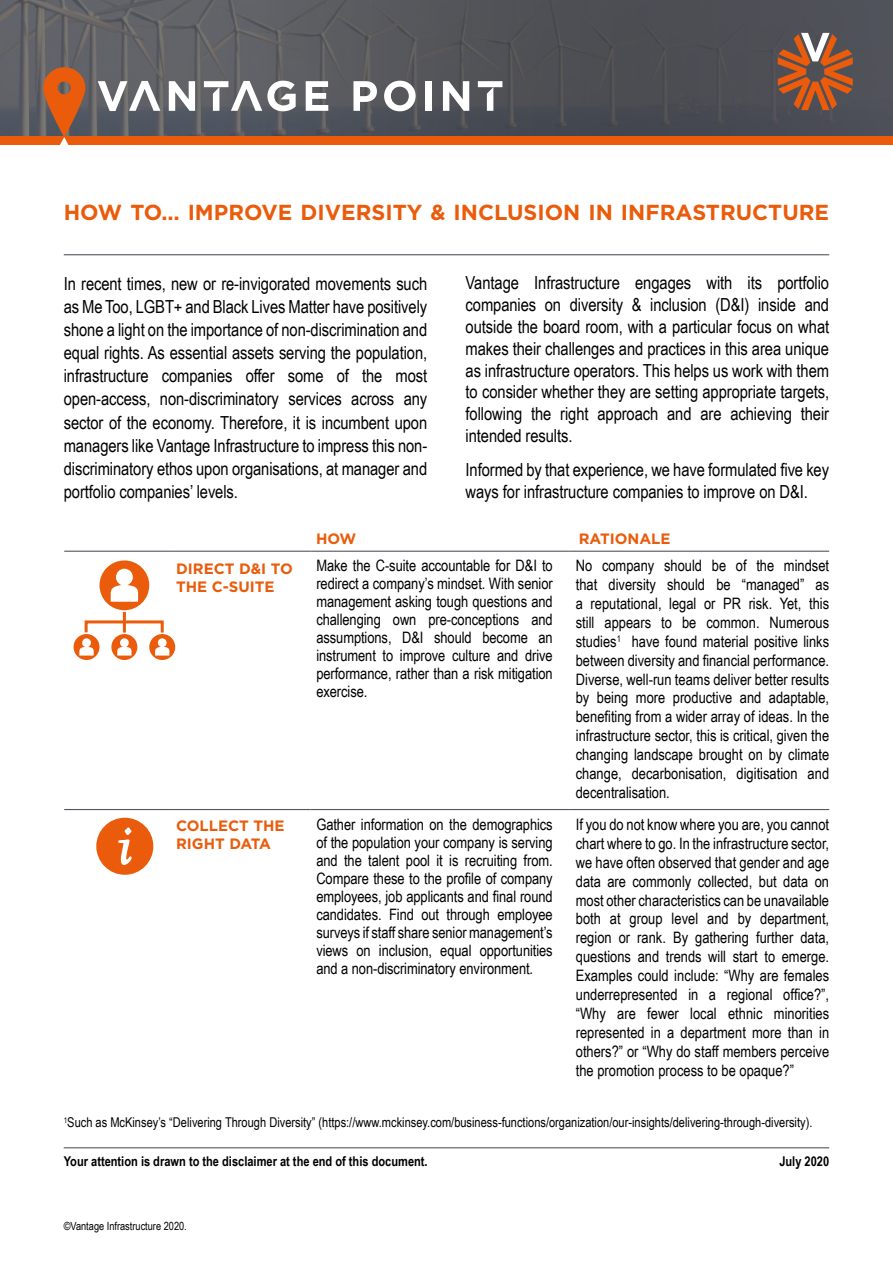
<style>
.page{position:relative;width:893px;height:1263px;background:#fff}
.page>*{position:absolute;margin:0;border:0;box-sizing:border-box;transform-origin:0 0}
.t1{font:700 21.75px "Gotham";color:#ea5b0b}
.t2{font:18px/23.2px "Arial Narrow";letter-spacing:-.005em;color:#000;text-align:justify}
.t3{font:15.75px/18.9px "Arial Narrow";letter-spacing:-.005em;color:#000;text-align:justify}
.t4{font:700 15px/18px "Gotham";color:#ea5b0b}
.t5{font:13.5px "Arial Narrow";color:#000}
.t6{font:700 13.5px "Arial Narrow";color:#000}
.t7{font:11.25px "Arial Narrow";color:#000}
</style>
<div class="page">
<hr style="left:64px;top:1147px;width:765px;height:1px;background:#54565f">
<svg style="left:0;top:0;width:893px;height:137px;background:#646163"></svg>
<div style="left:265px;top:0;width:628px;height:136px;background:linear-gradient(to right,#57585d,#494b52)"></div>
<div style="left:0;top:137px;width:893px;height:8px;background:#ea5b0b"></div>
<svg style="left:778px;top:33px;width:75px;height:77px;background:#975e41"></svg>
<svg style="left:98px;top:81px;width:62px;height:30px"></svg>
<svg style="left:169px;top:81px;width:26px;height:30px"></svg>
<svg style="left:478px;top:81px;width:24px;height:30px"></svg>
<svg style="left:204px;top:81px;width:92px;height:30px"></svg>
<svg style="left:306px;top:81px;width:22px;height:30px"></svg>
<svg style="left:353px;top:81px;width:24px;height:30px"></svg>
<svg style="left:384px;top:81px;width:32px;height:30px"></svg>
<div style="left:425px;top:81px;width:7px;height:30px;background:#fff"></div>
<svg style="left:443px;top:81px;width:26px;height:30px"></svg>
<svg style="left:43px;top:67px;width:42px;height:78px;background:#b75e2d"></svg>
<hr style="left:64px;top:254px;width:765px;height:1px;background:#54565f">
<hr style="left:64px;top:551px;width:106px;height:1px;background:#54565f">
<hr style="left:170px;top:551px;width:140px;height:1px;background:#54565f">
<hr style="left:310px;top:551px;width:260px;height:1px;background:#54565f">
<hr style="left:570px;top:551px;width:259px;height:1px;background:#54565f">
<hr style="left:64px;top:809px;width:106px;height:1px;background:#54565f">
<hr style="left:170px;top:809px;width:140px;height:1px;background:#54565f">
<hr style="left:310px;top:809px;width:260px;height:1px;background:#54565f">
<hr style="left:570px;top:809px;width:259px;height:1px;background:#54565f">
<hr style="left:123px;top:612px;width:3px;height:20px;background:#ea5b0b">
<div style="left:85px;top:620px;width:79px;height:14px;border:3px solid #ea5b0b"></div>
<div style="left:99px;top:820px;width:52px;height:52px;background:#ea5b0b;border-radius:50%"></div>
<div style="left:96px;top:818px;width:57px;height:57px;border:4px solid #ea5b0b;border-radius:50%"></div>
<svg style="left:118px;top:827px;width:14px;height:38px"></svg>
<svg style="left:99px;top:560px;width:50px;height:50px"></svg>
<svg style="left:74px;top:634px;width:25px;height:26px"></svg>
<svg style="left:111px;top:634px;width:26px;height:26px"></svg>
<svg style="left:149px;top:634px;width:26px;height:26px"></svg>
<h1 class="t1" style="left:64px;top:199px;width:767px">HOW TO… IMPROVE DIVERSITY &amp; INCLUSION IN INFRASTRUCTURE</h1>
<p class="t2" style="left:64px;top:271px;width:365px">In recent times, new or re-invigorated movements such as Me Too, LGBT+ and Black Lives Matter have positively shone a light on the importance of non-discrimination and equal rights. As essential assets serving the population, infrastructure companies offer some of the most open-access, non-discriminatory services across any sector of the economy. Therefore, it is incumbent upon managers like Vantage Infrastructure to impress this non&shy;discriminatory ethos upon organisations, at manager and portfolio companies’ levels.</p>
<p class="t2" style="left:466px;top:272px;width:365px;line-height:21.8px">Vantage Infrastructure engages with its portfolio companies on diversity &amp; inclusion (D&amp;I) inside and outside the board room, with a particular focus on what makes their challenges and practices in this area unique as infrastructure operators. This helps us work with them to consider whether they are setting appropriate targets, following the right approach and are achieving their intended results.</p>
<p class="t2" style="left:466px;top:459px;width:365px;line-height:21.8px">Informed by that experience, we have formulated five key ways for infrastructure companies to improve on D&amp;I.</p>
<p class="t4" style="left:316px;top:530px;width:42px">HOW</p>
<p class="t4" style="left:579px;top:530px;width:93px">RATIONALE</p>
<p class="t4" style="left:176px;top:559px;width:118px">DIRECT D&amp;I TO<br>THE C-SUITE</p>
<p class="t3" style="left:316px;top:556px;width:238px;line-height:18px">Make the C-suite accountable for D&amp;I to redirect a company’s mindset. With senior management asking tough questions and challenging own pre-conceptions and assumptions, D&amp;I should become an instrument to improve culture and drive performance, rather than a risk mitigation exercise.</p>
<p class="t3" style="left:576px;top:556px;width:255px">No company should be of the mindset that diversity should be “managed” as a reputational, legal or PR risk. Yet, this still appears to be common. Numerous studies<sup>1</sup> have found material positive links between diversity and financial performance.<br>Diverse, well-run teams deliver better results by being more productive and adaptable, benefiting from a wider array of ideas. In the infrastructure sector, this is critical, given the changing landscape brought on by climate change, decarbonisation, digitisation and decentralisation.</p>
<p class="t4" style="left:176px;top:816px;width:110px">COLLECT THE<br>RIGHT DATA</p>
<p class="t3" style="left:316px;top:815px;width:238px;line-height:18px">Gather information on the demographics of the population your company is serving and the talent pool it is recruiting from.<br>Compare these to the profile of company employees, job applicants and final round candidates. Find out through employee surveys if staff share senior management’s views on inclusion, equal opportunities and a non-discriminatory environment.</p>
<p class="t3" style="left:576px;top:814px;width:255px">If you do not know where you are, you cannot chart where to go. In the infrastructure sector, we have often observed that gender and age data are commonly collected, but data on most other characteristics can be unavailable both at group level and by department, region or rank. By gathering further data, questions and trends will start to emerge.<br>Examples could include: “Why are females underrepresented in a regional office?”, “Why are fewer local ethnic minorities represented in a department more than in others?” or “Why do staff members perceive the promotion process to be opaque?”</p>
<p class="t5" style="left:64px;top:1112px;width:750px"><sup>1</sup>Such as McKinsey’s “Delivering Through Diversity” (https://www.mckinsey.com/business-functions/organization/our-insights/delivering-through-diversity).</p>
<p class="t6" style="left:64px;top:1151px;width:365px">Your attention is drawn to the disclaimer at the end of this document.</p>
<p class="t6" style="left:779px;top:1151px;width:51px">July 2020</p>
<p class="t7" style="left:64px;top:1218px;width:125px">©Vantage Infrastructure 2020.</p>
</div>
